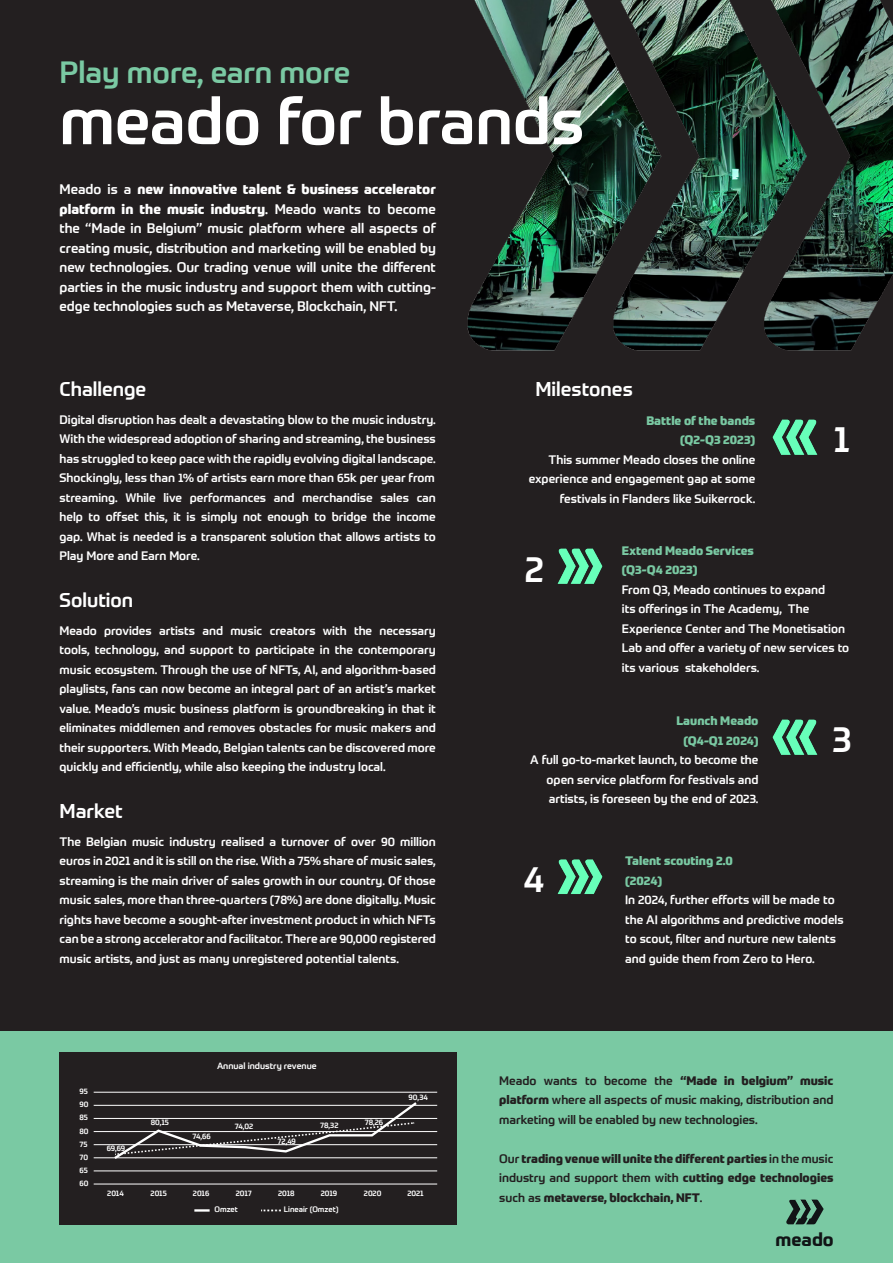
<style>
.page{position:relative;width:893px;height:1263px;background:#231f20}
.page>*{position:absolute;margin:0;border:0;box-sizing:border-box;transform-origin:0 0}
.t1{font:500 64.5px "Prometo";color:#fff}
.t2{font:500 36px "Prometo";color:#fff}
.t3{font:500 30px "Prometo";color:#7ac9a3}
.t4{font:500 19.5px "Prometo";color:#fff}
.t5{font:700 18.15px "Prometo";color:#111416}
.Intro_tekst{font:500 13.5px/19.5px "Prometo";color:#fff;text-align:justify}
.Bodytekst_met_opsomming{font:500 12px/19.5px "Prometo";color:#fff;text-align:justify}
.Bodytekst_tijdslijn{font:500 12px/19.5px "Prometo";color:#fff}
.Bodytekst_met_opsomming-2{font:500 12px/19.5px "Prometo";color:#231f20;text-align:justify}
.Bodytekst_met_opsomming-3{font:800 12px/19.5px "Prometo";color:#231f20;text-align:justify}
.Bodytekst_tijdslijn-2{font:800 12px "Prometo";color:#7ac9a3}
.Bodytekst_met_opsomming-4{font:800 12px "Prometo";color:#7ac9a3}
.t6{font:500 8.85px "Prometo";color:#fff}
.t7{font:500 7.65px "Prometo";letter-spacing:-.01em;color:#fff}
.s1{font-weight:800}
.s2{font-weight:500}
</style>
<div class="page">
<img style="left:772px;top:419px;width:46px;height:36px">
<div style="left:0;top:1031px;width:893px;height:232px;background:#7ac9a3"></div>
<div style="left:60px;top:1052px;width:397px;height:173px;background:#231f20"></div>
<hr style="left:94px;top:1184px;width:343px;height:1px;background:#fff">
<hr style="left:94px;top:1170px;width:343px;height:1px;background:#fff">
<hr style="left:94px;top:1157px;width:343px;height:1px;background:#fff">
<hr style="left:94px;top:1144px;width:343px;height:1px;background:#fff">
<hr style="left:94px;top:1131px;width:343px;height:1px;background:#fff">
<hr style="left:94px;top:1118px;width:343px;height:1px;background:#fff">
<hr style="left:94px;top:1105px;width:343px;height:1px;background:#fff">
<hr style="left:94px;top:1092px;width:343px;height:1px;background:#fff">
<svg style="left:112px;top:1102px;width:307px;height:57px"></svg>
<svg style="left:194px;top:1209px;width:16px;height:2px"></svg>
<svg style="left:261px;top:1209px;width:20px;height:2px"></svg>
<img style="left:557px;top:548px;width:46px;height:36px">
<img style="left:772px;top:719px;width:46px;height:36px">
<img style="left:557px;top:859px;width:46px;height:35px">
<img style="left:467px;top:0;width:426px;height:351px">
<svg style="left:786px;top:1199px;width:38px;height:25px"></svg>
<h4 class="t3" style="left:60px;top:54px;width:292px">Play more, earn more</h4>
<h1 class="t1" style="left:60px;top:81px;width:526px">meado for brands</h1>
<p class="Intro_tekst" style="left:60px;top:180px;width:378px">Meado is a <span class="s1">new innovative talent &amp; business accelerator platform in the music industry</span>. Meado wants to become the “Made in Belgium” music platform where all aspects of creating music, distribution and marketing will be enabled by new technologies. Our trading venue will unite the different parties in the music industry and support them with cutting&shy;edge technologies such as Metaverse, Blockchain, NFT.</p>
<h2 class="t4" style="left:60px;top:377px;width:88px">Challenge</h2>
<p class="Bodytekst_met_opsomming" style="left:60px;top:409px;width:378px">Digital disruption has dealt a devastating blow to the music industry.<br>With the widespread adoption of sharing and streaming, the business has struggled to keep pace with the rapidly evolving digital landscape.<br>Shockingly, less than 1% of artists earn more than 65k per year from</p>
<p class="Bodytekst_met_opsomming" style="left:60px;top:487px;width:378px">streaming. While live performances and merchandise sales can help to offset this, it is simply not enough to bridge the income gap. What is needed is a transparent solution that allows artists to Play More and Earn More.</p>
<h2 class="t4" style="left:60px;top:588px;width:75px">Solution</h2>
<p class="Bodytekst_met_opsomming" style="left:60px;top:620px;width:378px">Meado provides artists and music creators with the necessary tools, technology, and support to participate in the contemporary music ecosystem. Through the use of NFTs, AI, and algorithm-based playlists, fans can now become an integral part of an artist’s market value. Meado’s music business platform is groundbreaking in that it eliminates middlemen and removes obstacles for music makers and their supporters. With Meado, Belgian talents can be discovered more quickly and efficiently, while also keeping the industry local.</p>
<h2 class="t4" style="left:60px;top:799px;width:65px">Market</h2>
<p class="Bodytekst_met_opsomming" style="left:60px;top:831px;width:378px">The Belgian music industry realised a turnover of over 90 million euros in 2021 and it is still on the rise. With a 75% share of music sales, streaming is the main driver of sales growth in our country. Of those music sales, more than three-quarters (78%) are done digitally. Music rights have become a sought-after investment product in which NFTs can be a strong accelerator and facilitator. There are 90,000 registered music artists, and just as many unregistered potential talents.</p>
<p class="t7" style="left:79px;top:1087px;width:10px">95</p>
<p class="t7" style="left:79px;top:1100px;width:11px">90</p>
<p class="t7" style="left:79px;top:1112px;width:10px">85</p>
<p class="t7" style="left:79px;top:1126px;width:11px">80</p>
<p class="t7" style="left:79px;top:1139px;width:10px">75</p>
<p class="t7" style="left:79px;top:1152px;width:10px">70</p>
<p class="t7" style="left:79px;top:1165px;width:10px">65</p>
<p class="t7" style="left:79px;top:1178px;width:10px">60</p>
<p class="t7" style="left:107px;top:1143px;width:20px">69,69</p>
<p class="t7" style="left:151px;top:1117px;width:20px">80,15</p>
<p class="t6" style="left:217px;top:1061px;width:101px">Annual industry revenue</p>
<p class="t7" style="left:193px;top:1132px;width:20px">74,66</p>
<p class="t7" style="left:235px;top:1121px;width:20px">74,02</p>
<p class="t7" style="left:278px;top:1136px;width:20px">72,49</p>
<p class="t7" style="left:320px;top:1121px;width:20px">78,32</p>
<p class="t7" style="left:365px;top:1117px;width:20px">78,26</p>
<p class="t7" style="left:409px;top:1093px;width:21px">90,34</p>
<p class="t7" style="left:107px;top:1189px;width:18px">2014</p>
<p class="t7" style="left:151px;top:1189px;width:18px">2015</p>
<p class="t7" style="left:193px;top:1189px;width:18px">2016</p>
<p class="t7" style="left:236px;top:1189px;width:18px">2017</p>
<p class="t7" style="left:278px;top:1189px;width:18px">2018</p>
<p class="t7" style="left:321px;top:1189px;width:18px">2019</p>
<p class="t7" style="left:364px;top:1189px;width:19px">2020</p>
<p class="t7" style="left:407px;top:1189px;width:18px">2021</p>
<p class="t7" style="left:214px;top:1205px;width:25px">Omzet</p>
<p class="t7" style="left:284px;top:1205px;width:56px">Lineair (Omzet)</p>
<h2 class="t4" style="left:535px;top:377px;width:99px">Milestones</h2>
<p class="Bodytekst_met_opsomming-4" style="left:646px;top:413px;width:110px">Battle of the bands</p>
<p class="Bodytekst_met_opsomming-4" style="left:680px;top:433px;width:77px">(Q2-Q3 2023)</p>
<p class="Bodytekst_tijdslijn" style="left:529px;top:450px;width:228px;text-align:right">This summer Meado closes the online experience and engagement gap at some festivals in Flanders like Suikerrock.</p>
<h2 class="t2" style="left:833px;top:417px;width:18px">1</h2>
<h2 class="t2" style="left:525px;top:547px;width:21px">2</h2>
<p class="Bodytekst_tijdslijn-2" style="left:622px;top:543px;width:133px">Extend Meado Services</p>
<p class="Bodytekst_tijdslijn-2" style="left:622px;top:562px;width:77px">(Q3-Q4 2023)</p>
<p class="Bodytekst_tijdslijn" style="left:622px;top:580px;width:229px">From Q3, Meado continues to expand<br>its offerings in The Academy, The Experience Center and The Monetisation Lab and offer a variety of new services to its various stakeholders.</p>
<p class="Bodytekst_tijdslijn-2" style="left:676px;top:713px;width:84px">Launch Meado</p>
<p class="Bodytekst_tijdslijn-2" style="left:683px;top:733px;width:77px">(Q4-Q1 2024)</p>
<p class="Bodytekst_tijdslijn" style="left:547px;top:750px;width:213px;text-align:justify;text-indent:-16px">A full go-to-market launch, to become the open service platform for festivals and artists, is foreseen by the end of 2023.</p>
<h2 class="t2" style="left:832px;top:717px;width:21px">3</h2>
<h2 class="t2" style="left:524px;top:857px;width:22px">4</h2>
<p class="Bodytekst_tijdslijn-2" style="left:625px;top:853px;width:109px">Talent scouting 2.0</p>
<p class="Bodytekst_tijdslijn-2" style="left:625px;top:873px;width:39px">(2024)</p>
<p class="Bodytekst_tijdslijn" style="left:625px;top:890px;width:220px">In 2024, further efforts will be made to the AI algorithms and predictive models to scout, filter and nurture new talents</p>
<p class="Bodytekst_tijdslijn" style="left:625px;top:948px;width:191px">and guide them from Zero to Hero.</p>
<p class="Bodytekst_met_opsomming-2" style="left:499px;top:1070px;width:336px">Meado wants to become the <span class="s1">“Made in belgium” music platform</span> where all aspects of music making, distribution and marketing will be enabled by new technologies.</p>
<p class="Bodytekst_met_opsomming-3" style="left:499px;top:1148px;width:336px"><span class="s2">Our</span> trading venue will unite the different parties <span class="s2">in the music industry and support them with</span> cutting edge technologies <span class="s2">such as</span> metaverse, blockchain, NFT<span class="s2">.</span></p>
<p class="t5" style="left:776px;top:1228px;width:60px">meado</p>
</div>
